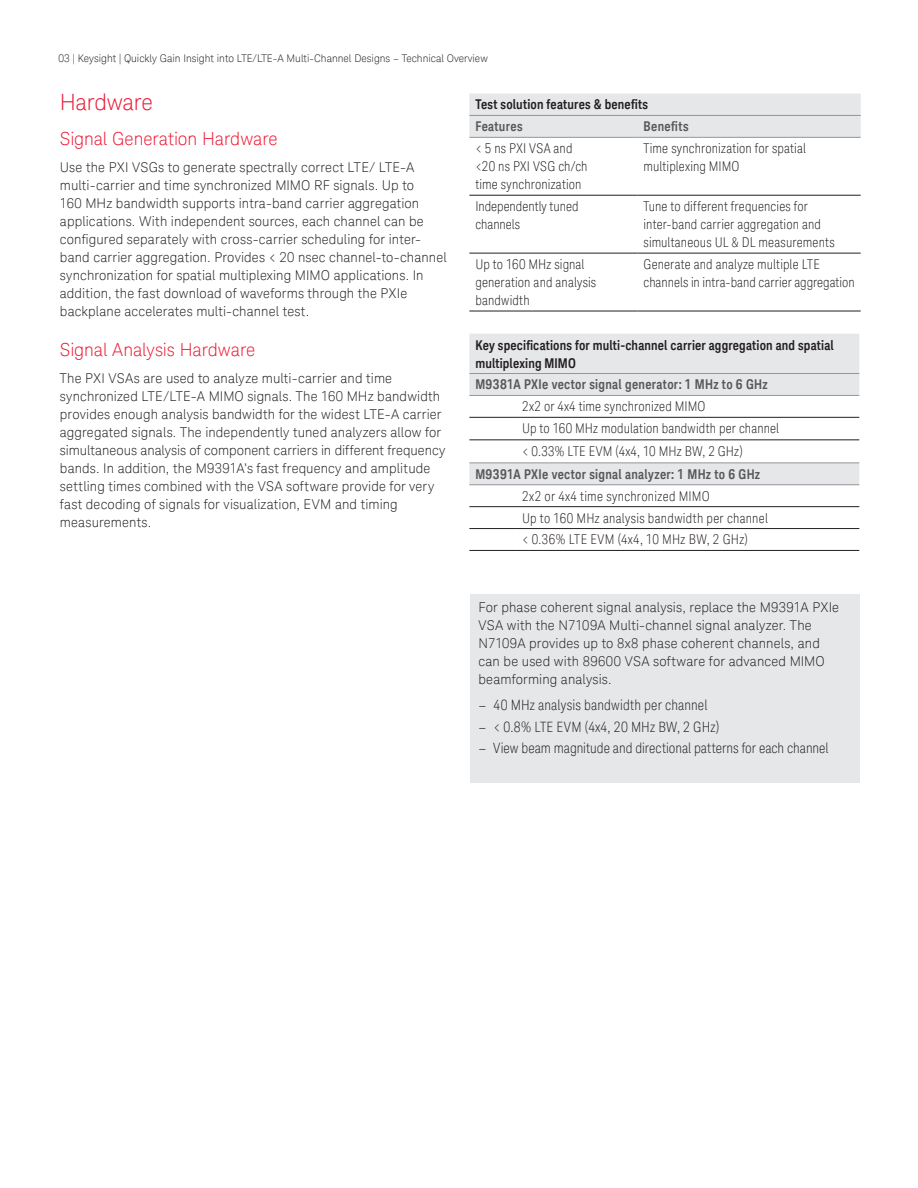
<style>
.page{position:relative;width:918px;height:1188px;background:#fff}
.page>*{position:absolute;margin:0;border:0;box-sizing:border-box;transform-origin:0 0}
.K_Heading_1{font:300 22.5px "Keysight Sans";letter-spacing:-.015em;color:#ed1a36}
.K_Heading_2{font:300 18px "Keysight Sans";letter-spacing:-.005em;color:#ed1a36}
.t1{font:300 condensed 14.25px "Keysight Sans";letter-spacing:.005em;color:#231f20}
.K_Body_Text{font:300 13.5px/18px "Keysight Sans";letter-spacing:.01em;color:#231f20}
.K_Table_Text{font:300 condensed 13.5px/18px "Keysight Sans";letter-spacing:.01em;color:#231f20}
.K_Table_Heading_1{font:700 13.5px/18px "Keysight Sans Condensed";letter-spacing:.01em;color:#231f20}
.K_Table_Heading_2{font:700 13.5px "Keysight Sans Condensed";letter-spacing:.02em;color:#57585a}
.t2{font:300 10.5px "Keysight Sans";color:#231f20}
.s1{font-stretch:normal}
</style>
<div class="page">
<div style="left:470px;top:594px;width:389px;height:188px;background:#e6e7e9"></div>
<div style="left:469px;top:94px;width:392px;height:43px;background:#e6e7e9"></div>
<hr style="left:469px;top:195px;width:169px;height:1px;background:#231f20">
<hr style="left:638px;top:195px;width:223px;height:1px;background:#231f20">
<hr style="left:469px;top:253px;width:169px;height:1px;background:#231f20">
<hr style="left:638px;top:253px;width:223px;height:1px;background:#231f20">
<hr style="left:469px;top:311px;width:169px;height:1px;background:#231f20">
<hr style="left:638px;top:311px;width:223px;height:1px;background:#231f20">
<hr style="left:469px;top:115px;width:169px;height:1px;background:#939598">
<hr style="left:638px;top:115px;width:223px;height:1px;background:#939598">
<hr style="left:469px;top:137px;width:169px;height:1px;background:#939598">
<hr style="left:638px;top:137px;width:223px;height:1px;background:#939598">
<svg style="left:469px;top:334px;width:390px;height:150px;fill:#e6e7e9"></svg>
<hr style="left:469px;top:417px;width:47px;height:1px;background:#231f20">
<hr style="left:516px;top:417px;width:343px;height:1px;background:#231f20">
<hr style="left:469px;top:439px;width:47px;height:1px;background:#231f20">
<hr style="left:516px;top:439px;width:343px;height:1px;background:#231f20">
<hr style="left:469px;top:506px;width:47px;height:1px;background:#231f20">
<hr style="left:516px;top:506px;width:343px;height:1px;background:#231f20">
<hr style="left:469px;top:528px;width:47px;height:1px;background:#231f20">
<hr style="left:516px;top:528px;width:343px;height:1px;background:#231f20">
<hr style="left:469px;top:550px;width:47px;height:1px;background:#231f20">
<hr style="left:516px;top:550px;width:343px;height:1px;background:#231f20">
<hr style="left:469px;top:373px;width:47px;height:1px;background:#939598">
<hr style="left:516px;top:373px;width:343px;height:1px;background:#939598">
<hr style="left:469px;top:395px;width:47px;height:1px;background:#939598">
<hr style="left:516px;top:395px;width:343px;height:1px;background:#939598">
<hr style="left:469px;top:462px;width:47px;height:1px;background:#939598">
<hr style="left:516px;top:462px;width:343px;height:1px;background:#939598">
<hr style="left:469px;top:484px;width:47px;height:1px;background:#939598">
<hr style="left:516px;top:484px;width:343px;height:1px;background:#939598">
<p class="t2" style="left:59px;top:52px;width:431px">03 | Keysight | Quickly Gain Insight into LTE/LTE-A Multi-Channel Designs – Technical Overview</p>
<p class="K_Heading_1" style="left:60px;top:89px;width:94px">Hardware</p>
<p class="K_Heading_2" style="left:60px;top:128px;width:219px">Signal Generation Hardware</p>
<p class="K_Body_Text" style="left:60px;top:158px;width:388px">Use the PXI VSGs to generate spectrally correct LTE/ LTE-A multi-carrier and time synchronized MIMO RF signals. Up to<br>160 MHz bandwidth supports intra-band carrier aggregation applications. With independent sources, each channel can be configured separately with cross-carrier scheduling for inter&shy;band carrier aggregation. Provides &lt; 20 nsec channel-to-channel synchronization for spatial multiplexing MIMO applications. In addition, the fast download of waveforms through the PXIe backplane accelerates multi-channel test.</p>
<p class="K_Heading_2" style="left:60px;top:339px;width:197px">Signal Analysis Hardware</p>
<p class="K_Body_Text" style="left:60px;top:369px;width:387px">The PXI VSAs are used to analyze multi-carrier and time synchronized LTE/LTE-A MIMO signals. The 160 MHz bandwidth provides enough analysis bandwidth for the widest LTE-A carrier aggregated signals. The independently tuned analyzers allow for simultaneous analysis of component carriers in different frequency bands. In addition, the M9391A’s fast frequency and amplitude settling times combined with the VSA software provide for very fast decoding of signals for visualization, EVM and timing measurements.</p>
<p class="K_Table_Heading_1" style="left:475px;top:96px;width:174px">Test solution features &amp; benefits</p>
<p class="K_Table_Heading_2" style="left:475px;top:118px;width:49px">Features</p>
<p class="K_Table_Heading_2" style="left:644px;top:118px;width:47px">Benefits</p>
<p class="K_Table_Text" style="left:475px;top:139px;width:99px">&lt; 5 ns PXI VSA and</p>
<p class="K_Table_Text" style="left:475px;top:157px;width:114px">&lt;20 ns PXI VSG ch/ch</p>
<p class="K_Table_Text" style="left:475px;top:175px;width:108px">time synchronization</p>
<p class="K_Table_Text" style="left:644px;top:139px;width:164px">Time synchronization for spatial multiplexing MIMO</p>
<p class="K_Table_Text" style="left:475px;top:197px;width:105px">Independently tuned channels</p>
<p class="K_Table_Text" style="left:644px;top:197px;width:193px">Tune to different frequencies for inter-band carrier aggregation and simultaneous UL &amp; DL measurements</p>
<p class="K_Table_Text" style="left:475px;top:255px;width:122px">Up to 160 MHz signal generation and analysis bandwidth</p>
<p class="K_Table_Text" style="left:644px;top:255px;width:213px">Generate and analyze multiple LTE channels in intra-band carrier aggregation</p>
<p class="K_Table_Heading_1" style="left:475px;top:336px;width:360px">Key specifications for multi-channel carrier aggregation and spatial multiplexing MIMO</p>
<p class="K_Table_Heading_2" style="left:475px;top:377px;width:294px">M9381A PXIe vector signal generator: 1 MHz to 6 GHz</p>
<p class="K_Table_Text" style="left:522px;top:398px;width:185px">2x2 or 4x4 time synchronized MIMO</p>
<p class="K_Table_Text" style="left:522px;top:419px;width:259px">Up to 160 MHz modulation bandwidth per channel</p>
<p class="K_Table_Text" style="left:522px;top:442px;width:222px">&lt; 0.33% LTE EVM (4x4, 10 MHz BW, 2 GHz)</p>
<p class="K_Table_Heading_2" style="left:475px;top:466px;width:286px">M9391A PXIe vector signal analyzer: 1 MHz to 6 GHz</p>
<p class="K_Table_Text" style="left:522px;top:487px;width:189px">2x2 or 4x4 time synchronized MIMO</p>
<p class="K_Table_Text" style="left:522px;top:509px;width:247px">Up to 160 MHz analysis bandwidth per channel</p>
<p class="K_Table_Text" style="left:522px;top:531px;width:227px">&lt; 0.36% LTE EVM (4x4, 10 MHz BW, 2 GHz)</p>
<p class="K_Body_Text" style="left:478px;top:599px;width:362px">For phase coherent signal analysis, replace the M9391A PXIe VSA with the N7109A Multi-channel signal analyzer. The N7109A provides up to 8x8 phase coherent channels, and can be used with 89600 VSA software for advanced MIMO beamforming analysis.</p>
<p class="t1" style="left:478px;top:697px;width:230px"><span class="s1">–</span> 40 MHz analysis bandwidth per channel</p>
<p class="t1" style="left:478px;top:718px;width:243px"><span class="s1">–</span> &lt; 0.8% LTE EVM (4x4, 20 MHz BW, 2 GHz)</p>
<p class="t1" style="left:478px;top:740px;width:351px"><span class="s1">–</span> View beam magnitude and directional patterns for each channel</p>
</div>
